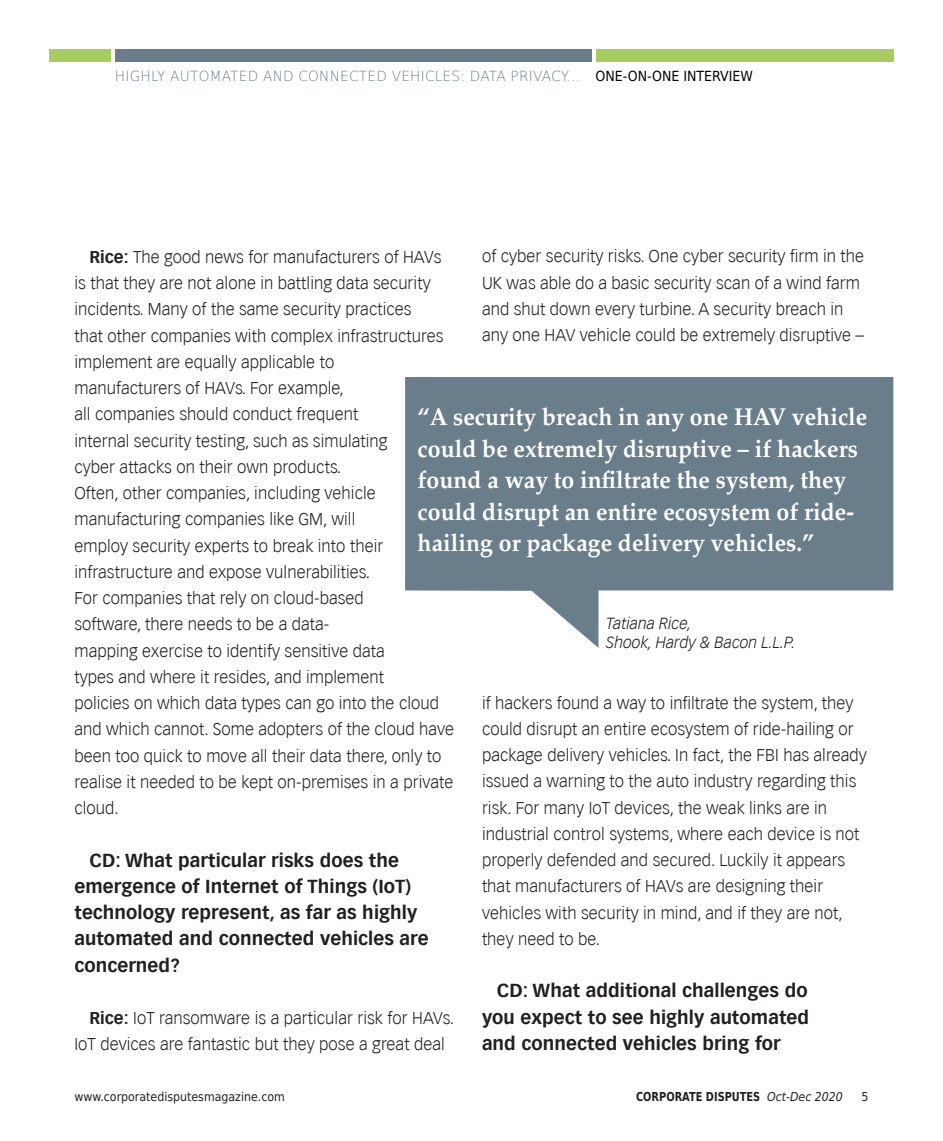
<style>
.page{position:relative;width:943px;height:1141px;background:#fff}
.page>*{position:absolute;margin:0;border:0;box-sizing:border-box;transform-origin:0 0}
.t1{font:700 24.5px/31.5px "Palatino";color:#fff}
.t2{font:700 18.38px/26.2px "Vectora LH";letter-spacing:.005em;color:#231f20}
.t3{font:300 16.62px/26.2px "Vectora LH";letter-spacing:.005em;color:#231f20}
.t4{font:italic 300 15.75px/18.9px "Vectora LH";color:#231f20}
.t5{font:200 14px "DejaVu Sans";letter-spacing:.015em;color:#6a7d8b}
.t6{font:12.25px "DejaVu Sans Condensed";color:#231f20}
.t7{font:700 12.25px "DejaVu Sans";color:#231f20;scale:.8 1}
.s1{font-family:"DejaVu Sans Condensed";font-weight:400;color:#000}
.s2{font-weight:700}
.s3{font-family:"DejaVu Sans Condensed";font-weight:400;font-style:italic}
</style>
<div class="page">
<div style="left:595px;top:50px;width:298px;height:12px;background:#a7cd62"></div>
<div style="left:50px;top:50px;width:61px;height:12px;background:#a7cd62"></div>
<div style="left:115px;top:50px;width:477px;height:12px;background:#6a7d8b"></div>
<svg style="left:405px;top:377px;width:488px;height:271px;fill:#6a7d8b"></svg>
<div style="left:606px;top:614px;width:218px;height:36px;background:#fff"></div>
<p class="t5" style="left:115px;top:65px;width:639px">HIGHLY AUTOMATED AND CONNECTED VEHICLES: DATA PRIVACY... <span class="s1">ONE-ON-ONE INTERVIEW</span></p>
<p class="t3" style="left:482px;top:244px;width:384px">of cyber security risks. One cyber security firm in the UK was able do a basic security scan of a wind farm and shut down every turbine. A security breach in any one HAV vehicle could be extremely disruptive –</p>
<p class="t3" style="left:74px;top:244px;width:381px;text-indent:15px"><span class="s2">Rice:</span> The good news for manufacturers of HAVs is that they are not alone in battling data security incidents. Many of the same security practices<br>that other companies with complex infrastructures implement are equally applicable to<br>manufacturers of HAVs. For example,<br>all companies should conduct frequent<br>internal security testing, such as simulating<br>cyber attacks on their own products.<br>Often, other companies, including vehicle manufacturing companies like GM, will<br>employ security experts to break into their infrastructure and expose vulnerabilities.<br>For companies that rely on cloud-based<br>software, there needs to be a data-<br>mapping exercise to identify sensitive data<br>types and where it resides, and implement<br>policies on which data types can go into the cloud and which cannot. Some adopters of the cloud have been too quick to move all their data there, only to realise it needed to be kept on-premises in a private cloud.</p>
<p class="t2" style="left:74px;top:847px;width:356px;text-indent:15px">CD: What particular risks does the emergence of Internet of Things (IoT) technology represent, as far as highly automated and connected vehicles are concerned?</p>
<p class="t3" style="left:74px;top:1005px;width:381px;text-indent:15px"><span class="s2">Rice:</span> IoT ransomware is a particular risk for HAVs.<br>IoT devices are fantastic but they pose a great deal</p>
<h1 class="t1" style="left:417px;top:402px;width:451px">“A security breach in any one HAV vehicle could be extremely disruptive – if hackers found a way to infiltrate the system, they could disrupt an entire ecosystem of ride&shy;hailing or package delivery vehicles.”</h1>
<p class="t4" style="left:606px;top:614px;width:191px">Tatiana Rice,<br>Shook, Hardy &amp; Bacon L.L.P.</p>
<p class="t3" style="left:482px;top:690px;width:386px">if hackers found a way to infiltrate the system, they could disrupt an entire ecosystem of ride-hailing or package delivery vehicles. In fact, the FBI has already issued a warning to the auto industry regarding this risk. For many IoT devices, the weak links are in industrial control systems, where each device is not properly defended and secured. Luckily it appears that manufacturers of HAVs are designing their vehicles with security in mind, and if they are not, they need to be.</p>
<p class="t2" style="left:482px;top:978px;width:328px;text-align:justify;text-indent:15px">CD: What additional challenges do you expect to see highly automated and connected vehicles bring for</p>
<p class="t6" style="left:74px;top:1086px;width:212px">www.corporatedisputesmagazine.com</p>
<p class="t7" style="left:636px;top:1086px;width:260px">CORPORATE DISPUTES <span class="s3">Oct-Dec 2020</span></p>
<p class="t6" style="left:861px;top:1086px;width:9px">5</p>
</div>
